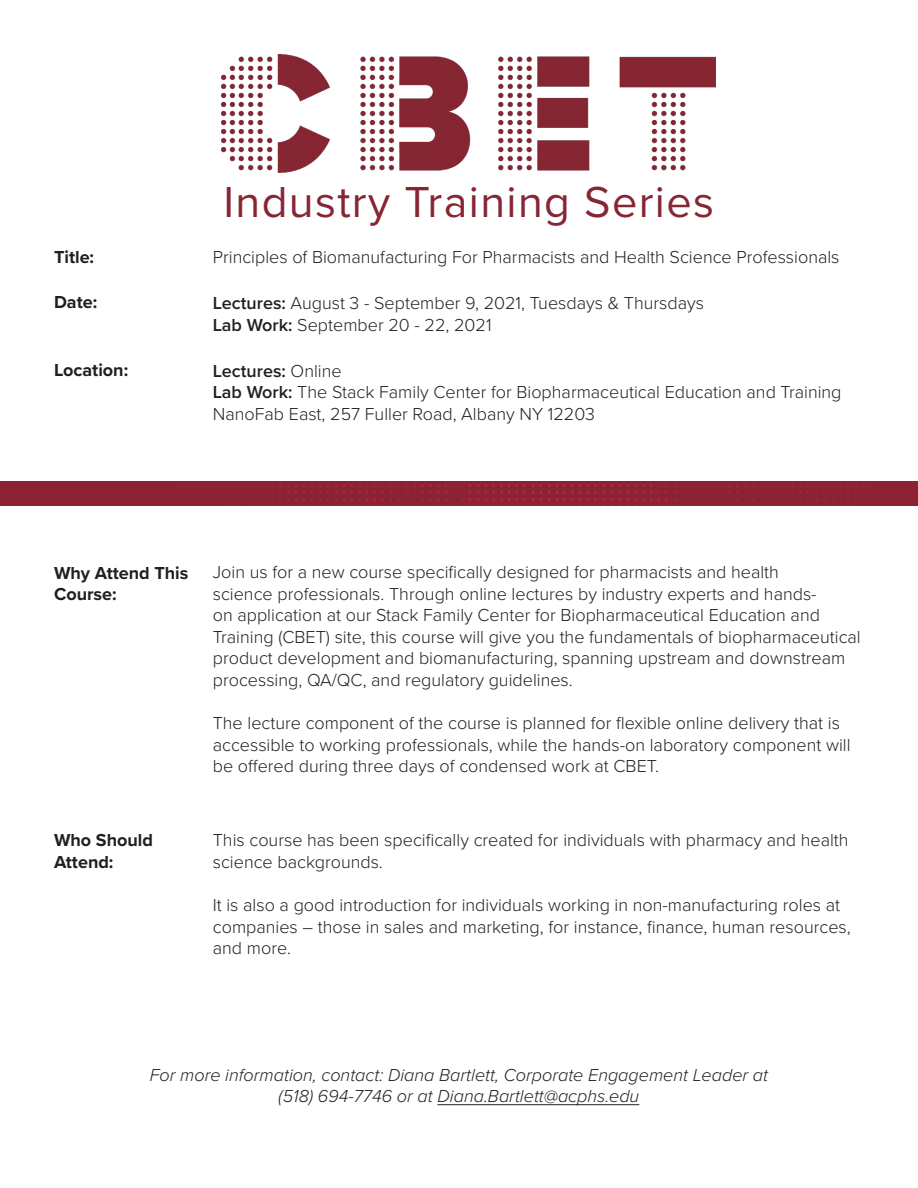
<style>
.page{position:relative;width:918px;height:1188px;background:#fff}
.page>*{position:absolute;margin:0;border:0;box-sizing:border-box;transform-origin:0 0}
.t1{font:45px "Proxima Nova";letter-spacing:.03em;color:#862633}
.t2{font:300 18px/21.6px "Proxima Nova";color:#231f20}
.t3{font:italic 300 18px/21.6px "Proxima Nova";color:#231f20;text-align:center}
.t4{font:700 18px/21.6px "Proxima Nova";color:#231f20}
.s1{font-weight:600}
</style>
<div class="page">
<img style="left:222px;top:54px;width:493px;height:119px">
<img style="left:0;top:482px;width:918px;height:24px">
<hr style="left:437px;top:1104px;width:202px;height:1px;background:#231f20">
<h1 class="t1" style="left:223px;top:168px;width:492px">Industry Training Series</h1>
<p class="t4" style="left:54px;top:245px;width:42px">Title:</p>
<p class="t2" style="left:213px;top:245px;width:628px">Principles of Biomanufacturing For Pharmacists and Health Science Professionals</p>
<p class="t4" style="left:54px;top:291px;width:45px">Date:</p>
<p class="t2" style="left:213px;top:291px;width:493px"><span class="s1">Lectures:</span> August 3 - September 9, 2021, Tuesdays &amp; Thursdays<br><span class="s1">Lab Work:</span> September 20 - 22, 2021</p>
<p class="t4" style="left:54px;top:358px;width:76px">Location:</p>
<p class="t2" style="left:213px;top:359px;width:630px"><span class="s1">Lectures:</span> Online<br><span class="s1">Lab Work:</span> The Stack Family Center for Biopharmaceutical Education and Training<br>NanoFab East, 257 Fuller Road, Albany NY 12203</p>
<p class="t4" style="left:54px;top:562px;width:136px">Why Attend This<br>Course:</p>
<p class="t2" style="left:213px;top:560px;width:650px">Join us for a new course specifically designed for pharmacists and health<br>science professionals. Through online lectures by industry experts and hands-<br>on application at our Stack Family Center for Biopharmaceutical Education and Training (CBET) site, this course will give you the fundamentals of biopharmaceutical product development and biomanufacturing, spanning upstream and downstream processing, QA/QC, and regulatory guidelines.</p>
<p class="t2" style="left:213px;top:711px;width:639px">The lecture component of the course is planned for flexible online delivery that is accessible to working professionals, while the hands-on laboratory component will be offered during three days of condensed work at CBET.</p>
<p class="t4" style="left:54px;top:829px;width:100px">Who Should<br>Attend:</p>
<p class="t2" style="left:213px;top:829px;width:637px">This course has been specifically created for individuals with pharmacy and health science backgrounds.</p>
<p class="t2" style="left:213px;top:893px;width:639px">It is also a good introduction for individuals working in non-manufacturing roles at companies – those in sales and marketing, for instance, finance, human resources, and more.</p>
<p class="t3" style="left:150px;top:1064px;width:620px">For more information, contact: Diana Bartlett, Corporate Engagement Leader at (518) 694-7746 or at Diana.Bartlett@acphs.edu</p>
</div>
